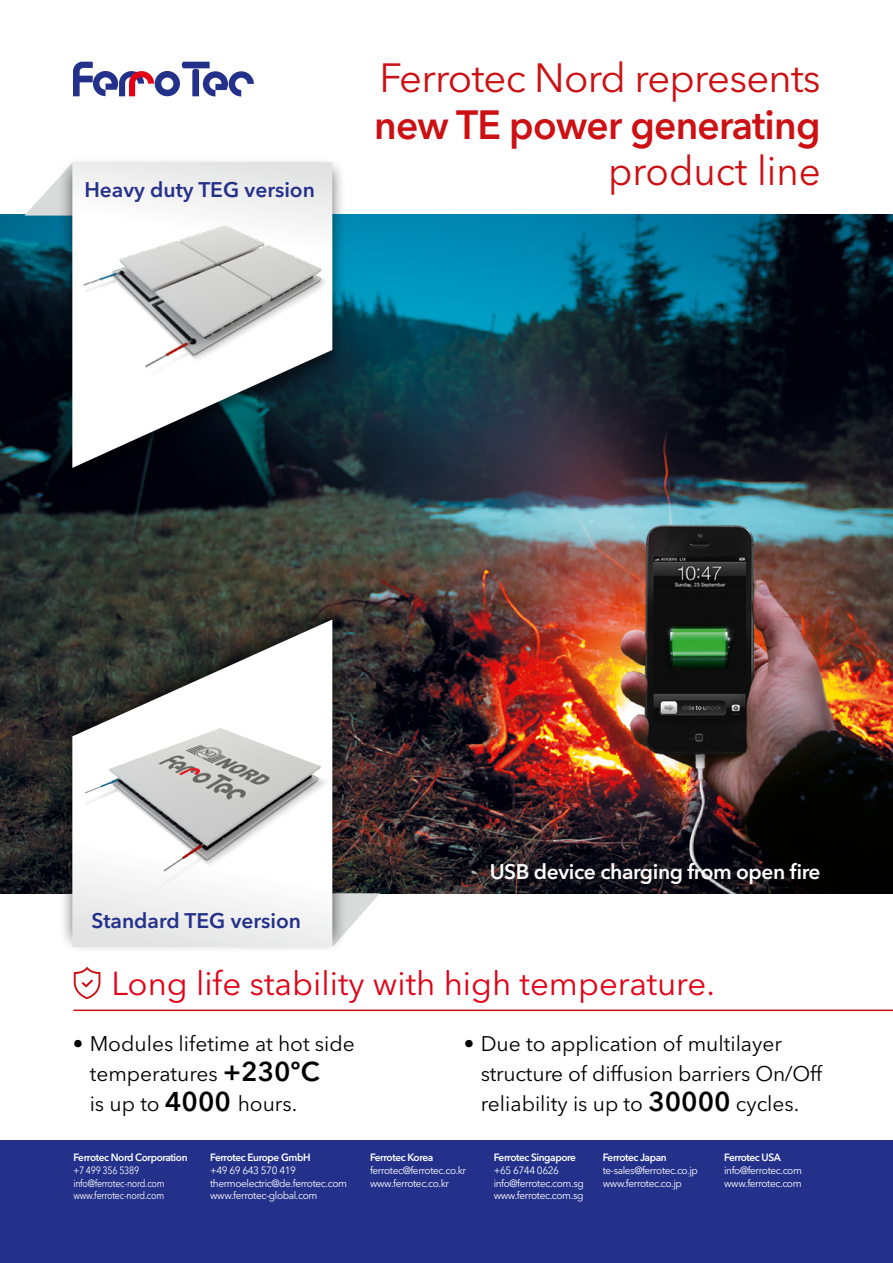
<style>
.page{position:relative;width:893px;height:1263px;background:#fff}
.page>*{position:absolute;margin:0;border:0;box-sizing:border-box;transform-origin:0 0}
.t1{font:40.5px "Avenir Next Cyr";letter-spacing:-.02em;color:#cd1013}
.t2{font:600 40.5px "Avenir Next Cyr";letter-spacing:-.02em;color:#cd1013;scale:.96 1}
.t3{font:40.5px "Avenir Next Cyr";color:#cd1013;scale:.95 1}
.t4{font:33px "Avenir Next Cyr";color:#e30015}
.t5{font:21px/30px "Avenir Next Cyr";color:#000}
.t6{font:600 21px "Avenir Next Cyr";color:#24318a}
.t7{font:600 21px "Avenir Next Cyr";letter-spacing:-.02em;color:#fff}
.t8{font:10.5px/12.6px "Avenir Next Cyr";letter-spacing:-.04em;color:#fff;scale:.96 1}
.t9{font:600 10.5px "Avenir Next Cyr";letter-spacing:-.04em;color:#fff;scale:.96 1}
.t10{font:10.5px/12.6px "Avenir Next Cyr";letter-spacing:-.04em;color:#fff;scale:.85 1}
.s1{font-weight:600;font-size:27px}
</style>
<div class="page">
<img style="left:0;top:215px;width:893px;height:678px">
<div style="left:0;top:1141px;width:893px;height:122px;background:#24318a"></div>
<svg style="left:24px;top:179px;width:34px;height:37px"></svg>
<svg style="left:348px;top:893px;width:32px;height:36px"></svg>
<svg style="left:73px;top:62px;width:181px;height:34px"></svg>
<div style="left:58px;top:157px;width:288px;height:332px;background:#000;opacity:.6"></div>
<svg style="left:72px;top:162px;width:260px;height:306px"></svg>
<div style="left:60px;top:599px;width:288px;height:354px;background:#000;opacity:.6"></div>
<svg style="left:72px;top:619px;width:260px;height:328px"></svg>
<img style="left:81px;top:718px;width:246px;height:186px">
<img style="left:79px;top:207px;width:247px;height:173px">
<hr style="left:73px;top:1009px;width:820px;height:2px;background:#cd1013">
<svg style="left:74px;top:967px;width:26px;height:32px"></svg>
<h3 class="t6" style="left:84px;top:177px;width:232px">Heavy duty TEG version</h3>
<h1 class="t1" style="left:379px;top:54px;width:443px">Ferrotec Nord represents</h1>
<h1 class="t2" style="left:374px;top:100px;width:467px">new TE power generating</h1>
<h1 class="t3" style="left:608px;top:147px;width:225px">product line</h1>
<h3 class="t6" style="left:91px;top:907px;width:211px">Standard TEG version</h3>
<h3 class="t7" style="left:490px;top:859px;width:332px">USB device charging from open fire</h3>
<h2 class="t4" style="left:111px;top:964px;width:605px">Long life stability with high temperature.</h2>
<h3 class="t5" style="left:90px;top:1028px;width:267px;text-indent:-17px">• Modules lifetime at hot side temperatures <span class="s1">+230ºC<br></span>is up to <span class="s1">4000</span> hours.</h3>
<h3 class="t5" style="left:481px;top:1028px;width:344px;text-indent:-17px">• Due to application of multilayer structure of diffusion barriers On/Off reliability is up to <span class="s1">30000</span> cycles.</h3>
<p class="t9" style="left:73px;top:1151px;width:120px">Ferrotec Nord Corporation</p>
<p class="t10" style="left:73px;top:1164px;width:109px">+7 499 356 5389 info@ferrotec-nord.com www.ferrotec-nord.com</p>
<p class="t9" style="left:210px;top:1151px;width:106px">Ferrotec Europe GmbH</p>
<p class="t8" style="left:210px;top:1164px;width:144px">+49 69 643 570 419 thermoelectric@de.ferrotec.com www.ferrotec-global.com</p>
<p class="t9" style="left:370px;top:1151px;width:67px">Ferrotec Korea</p>
<p class="t8" style="left:370px;top:1164px;width:102px">ferrotec@ferrotec.co.kr www.ferrotec.co.kr</p>
<p class="t9" style="left:494px;top:1151px;width:87px">Ferrotec Singapore</p>
<p class="t8" style="left:494px;top:1164px;width:95px">+65 6744 0626 info@ferrotec.com.sg www.ferrotec.com.sg</p>
<p class="t9" style="left:603px;top:1151px;width:68px">Ferrotec Japan</p>
<p class="t8" style="left:603px;top:1164px;width:101px">te-sales@ferrotec.co.jp www.ferrotec.co.jp</p>
<p class="t9" style="left:724px;top:1151px;width:61px">Ferrotec USA</p>
<p class="t8" style="left:724px;top:1164px;width:83px">info@ferrotec.com www.ferrotec.com</p>
</div>
